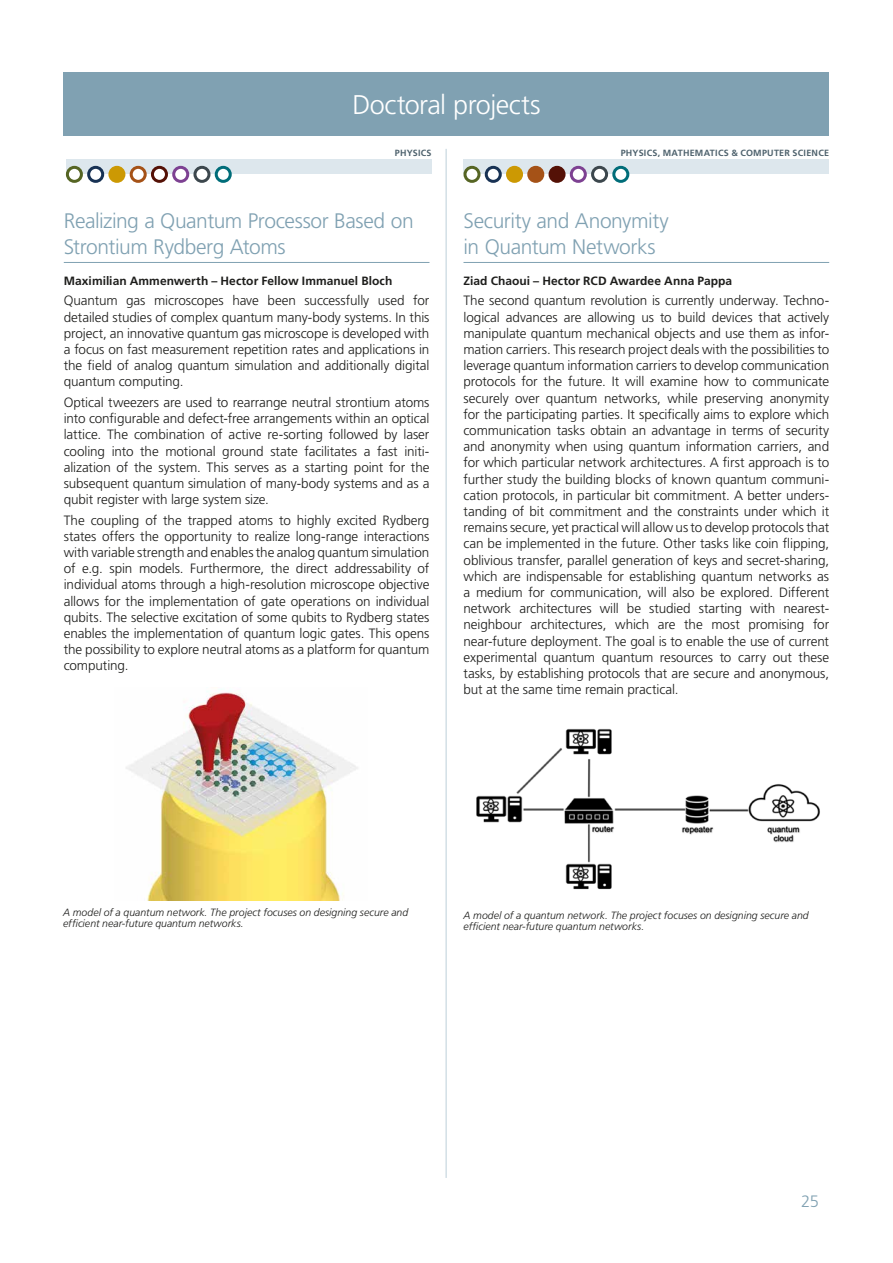
<style>
.page{position:relative;width:893px;height:1263px;background:#fff}
.page>*{position:absolute;margin:0;border:0;box-sizing:border-box;transform-origin:0 0}
.t1{font:300 27px "Frutiger LT Std";letter-spacing:-.02em;color:#fff}
.t2{font:300 21px/25.2px "Frutiger LT Std";letter-spacing:-.02em;color:#80a1b2}
.t3{font:300 16.5px "Frutiger LT Std";color:#80a1b2}
.t4{font:300 13.5px/16.2px "Frutiger LT Std";letter-spacing:-.01em;color:#1d1d1b;text-align:justify}
.t5{font:700 12px "Frutiger LT Std";letter-spacing:.005em;color:#1d1d1b}
.t6{font:italic 300 10.5px/10.5px "Frutiger LT Std";color:#1d1d1b}
.t7{font:700 9px "Frutiger LT Std";letter-spacing:.03em;color:#4e626d}
</style>
<div class="page">
<div style="left:64px;top:72px;width:765px;height:64px;background:#80a1b2"></div>
<div style="left:66px;top:159px;width:366px;height:15px;background:#dde7ed"></div>
<div style="left:67px;top:167px;width:14px;height:14px;background:#fff;border-radius:50%"></div>
<div style="left:66px;top:166px;width:17px;height:17px;border:3px solid #566524;border-radius:50%"></div>
<div style="left:89px;top:167px;width:14px;height:14px;background:#fff;border-radius:50%"></div>
<div style="left:87px;top:166px;width:17px;height:17px;border:3px solid #183254;border-radius:50%"></div>
<div style="left:110px;top:167px;width:14px;height:14px;background:#cc9903;border-radius:50%"></div>
<div style="left:108px;top:166px;width:17px;height:17px;border:3px solid #cc9903;border-radius:50%"></div>
<div style="left:131px;top:167px;width:14px;height:14px;background:#fff;border-radius:50%"></div>
<div style="left:130px;top:166px;width:17px;height:17px;border:3px solid #a55217;border-radius:50%"></div>
<div style="left:152px;top:167px;width:14px;height:14px;background:#fff;border-radius:50%"></div>
<div style="left:151px;top:166px;width:17px;height:17px;border:3px solid #541106;border-radius:50%"></div>
<div style="left:174px;top:167px;width:14px;height:14px;background:#fff;border-radius:50%"></div>
<div style="left:172px;top:166px;width:17px;height:17px;border:3px solid #7d4192;border-radius:50%"></div>
<div style="left:195px;top:167px;width:14px;height:14px;background:#fff;border-radius:50%"></div>
<div style="left:193px;top:166px;width:17px;height:17px;border:3px solid #3c474d;border-radius:50%"></div>
<div style="left:216px;top:167px;width:14px;height:14px;background:#fff;border-radius:50%"></div>
<div style="left:215px;top:166px;width:17px;height:17px;border:3px solid #006d79;border-radius:50%"></div>
<hr style="left:64px;top:262px;width:365px;height:1px;background:#80a1b2">
<img style="left:126px;top:689px;width:232px;height:211px">
<hr style="left:446px;top:149px;width:1px;height:1029px;background:#bdcfda">
<hr style="left:463px;top:262px;width:366px;height:1px;background:#80a1b2">
<div style="left:463px;top:159px;width:366px;height:15px;background:#dde7ed"></div>
<div style="left:465px;top:167px;width:14px;height:14px;background:#fff;border-radius:50%"></div>
<div style="left:463px;top:166px;width:17px;height:17px;border:3px solid #566524;border-radius:50%"></div>
<div style="left:486px;top:167px;width:14px;height:14px;background:#fff;border-radius:50%"></div>
<div style="left:485px;top:166px;width:17px;height:17px;border:3px solid #183254;border-radius:50%"></div>
<div style="left:507px;top:167px;width:14px;height:14px;background:#cc9903;border-radius:50%"></div>
<div style="left:506px;top:166px;width:17px;height:17px;border:3px solid #cc9903;border-radius:50%"></div>
<div style="left:529px;top:167px;width:14px;height:14px;background:#a55217;border-radius:50%"></div>
<div style="left:527px;top:166px;width:17px;height:17px;border:3px solid #a55217;border-radius:50%"></div>
<div style="left:550px;top:167px;width:14px;height:14px;background:#541106;border-radius:50%"></div>
<div style="left:549px;top:166px;width:17px;height:17px;border:3px solid #541106;border-radius:50%"></div>
<div style="left:571px;top:167px;width:14px;height:14px;background:#fff;border-radius:50%"></div>
<div style="left:570px;top:166px;width:17px;height:17px;border:3px solid #7d4192;border-radius:50%"></div>
<div style="left:593px;top:167px;width:14px;height:14px;background:#fff;border-radius:50%"></div>
<div style="left:591px;top:166px;width:17px;height:17px;border:3px solid #3c474d;border-radius:50%"></div>
<div style="left:614px;top:167px;width:14px;height:14px;background:#fff;border-radius:50%"></div>
<div style="left:612px;top:166px;width:17px;height:17px;border:3px solid #006d79;border-radius:50%"></div>
<img style="left:476px;top:729px;width:344px;height:161px">
<h1 class="t1" style="left:352px;top:90px;width:190px">Doctoral projects</h1>
<p class="t7" style="left:395px;top:147px;width:38px">PHYSICS</p>
<p class="t7" style="left:621px;top:147px;width:210px">PHYSICS, MATHEMATICS &amp; COMPUTER SCIENCE</p>
<h2 class="t2" style="left:64px;top:209px;width:351px">Realizing a Quantum Processor Based on<br>Strontium Rydberg Atoms</h2>
<p class="t5" style="left:64px;top:274px;width:330px">Maximilian Ammenwerth – Hector Fellow Immanuel Bloch</p>
<p class="t4" style="left:64px;top:293px;width:367px">Quantum gas microscopes have been successfully used for detailed studies of complex quantum many-body systems. In this project, an innovative quantum gas microscope is developed with a focus on fast measurement repetition rates and applications in the field of analog quantum simulation and additionally digital quantum computing.</p>
<p class="t4" style="left:64px;top:394px;width:367px">Optical tweezers are used to rearrange neutral strontium atoms into configurable and defect-free arrangements within an optical lattice. The combination of active re-sorting followed by laser cooling into the motional ground state facilitates a fast initi&shy;alization of the system. This serves as a starting point for the subsequent quantum simulation of many-body systems and as a qubit register with large system size.</p>
<p class="t4" style="left:64px;top:512px;width:367px">The coupling of the trapped atoms to highly excited Rydberg states offers the opportunity to realize long-range interactions with variable strength and enables the analog quantum simulation of e.g. spin models. Furthermore, the direct addressability of individual atoms through a high-resolution microscope objective allows for the implementation of gate operations on individual qubits. The selective excitation of some qubits to Rydberg states enables the implementation of quantum logic gates. This opens the possibility to explore neutral atoms as a platform for quantum computing.</p>
<h2 class="t2" style="left:463px;top:209px;width:207px">Security and Anonymity in Quantum Networks</h2>
<p class="t5" style="left:463px;top:274px;width:270px">Ziad Chaoui – Hector RCD Awardee Anna Pappa</p>
<p class="t4" style="left:463px;top:293px;width:367px">The second quantum revolution is currently underway. Techno&shy;logical advances are allowing us to build devices that actively manipulate quantum mechanical objects and use them as infor&shy;mation carriers. This research project deals with the possibilities to leverage quantum information carriers to develop communication protocols for the future. It will examine how to communicate securely over quantum networks, while preserving anonymity for the participating parties. It specifically aims to explore which communication tasks obtain an advantage in terms of security and anonymity when using quantum information carriers, and for which particular network architectures. A first approach is to further study the building blocks of known quantum communi&shy;cation protocols, in particular bit commitment. A better unders&shy;tanding of bit commitment and the constraints under which it remains secure, yet practical will allow us to develop protocols that can be implemented in the future. Other tasks like coin flipping, oblivious transfer, parallel generation of keys and secret-sharing, which are indispensable for establishing quantum networks as a medium for communication, will also be explored. Different network architectures will be studied starting with nearest&shy;neighbour architectures, which are the most promising for near-future deployment. The goal is to enable the use of current experimental quantum quantum resources to carry out these tasks, by establishing protocols that are secure and anonymous, but at the same time remain practical.</p>
<p class="t6" style="left:63px;top:908px;width:347px">A model of a quantum network. The project focuses on designing secure and efficient near-future quantum networks.</p>
<p class="t6" style="left:463px;top:910px;width:347px">A model of a quantum network. The project focuses on designing secure and efficient near-future quantum networks.</p>
<p class="t3" style="left:801px;top:1192px;width:19px">25</p>
</div>
